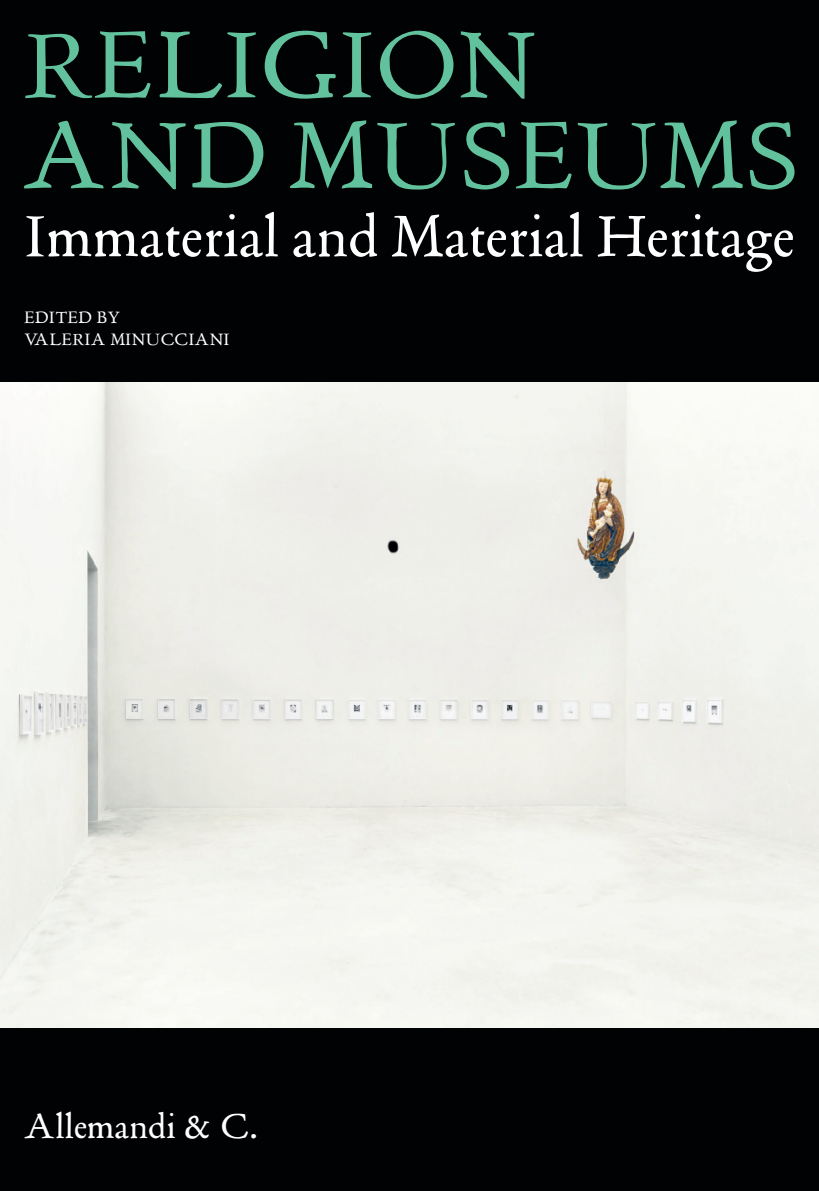
<style>
.page{position:relative;width:819px;height:1191px;background:#fff}
.page>*{position:absolute;margin:0;border:0;box-sizing:border-box;transform-origin:0 0}
.t1{font:104.48px/90.5px "Poliphilus";color:#61c29d}
.t2{font:64.75px "Poliphilus";color:#fff}
.t3{font:38.5px "Poliphilus";color:#fff}
.t4{font:18.38px/22.8px "Poliphilus";color:#fff}
</style>
<div class="page">
<div style="left:0;top:0;width:818px;height:1191px;background:#010203"></div>
<img style="left:0;top:383px;width:818px;height:644px">
<h1 class="t1" style="left:23px;top:29px;width:778px">RELIGION<br>AND MUSEUMS</h1>
<p class="t2" style="left:24px;top:212px;width:771px">Immaterial and Material Heritage</p>
<p class="t4" style="left:24px;top:307px;width:207px">EDITED BY<br>VALERIA MINUCCIANI</p>
<p class="t3" style="left:24px;top:1111px;width:236px">Allemandi &amp; C.</p>
</div>
